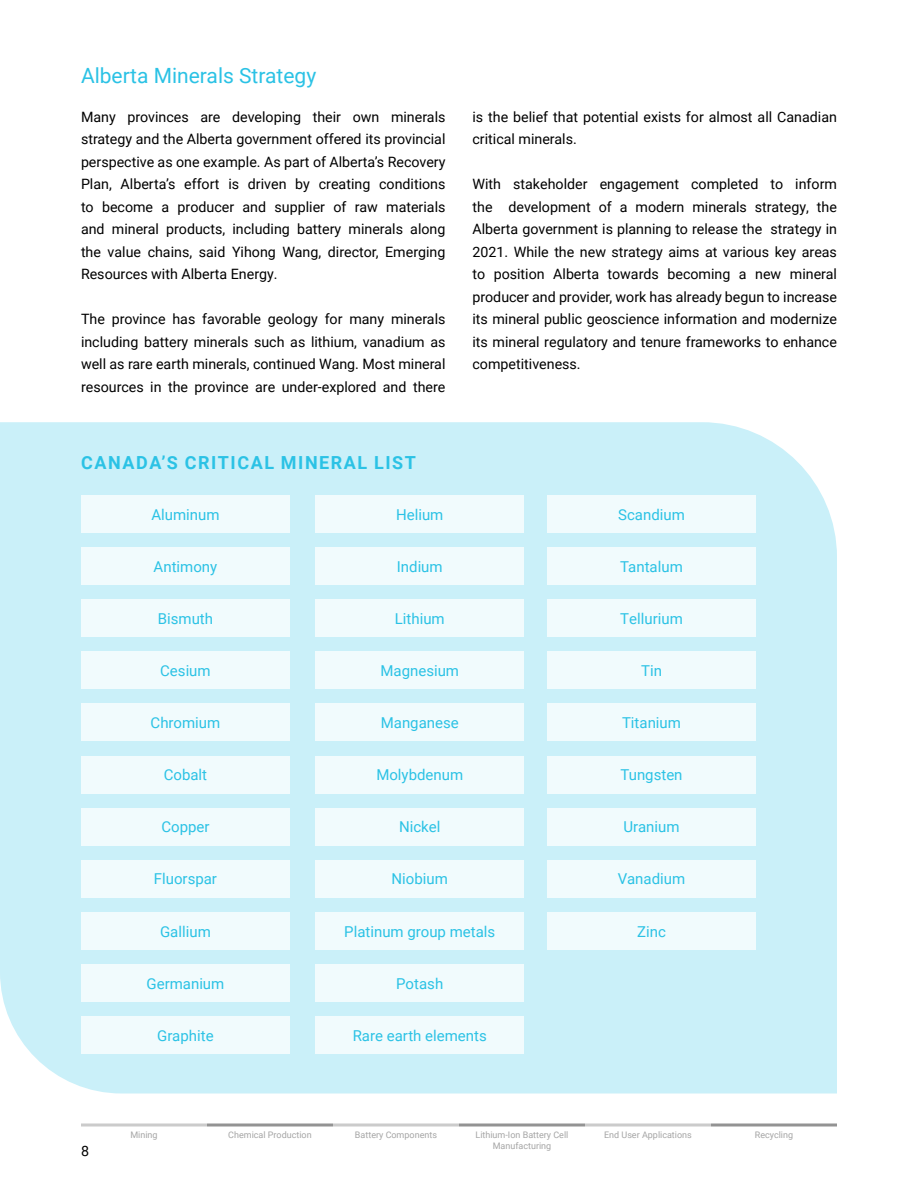
<style>
.page{position:relative;width:918px;height:1188px;background:#fff}
.page>*{position:absolute;margin:0;border:0;box-sizing:border-box;transform-origin:0 0}
.t1{font:21px "Roboto";color:#2bc2e5}
.t2{font:700 18px "Roboto";letter-spacing:.085em;color:#2bc2e5}
.t3{font:15px "Roboto";color:#2bc2e5}
.t4{font:14.25px/22.5px "Roboto";color:#000;text-align:justify}
.t5{font:9px/10.8px "Roboto";color:#a5a5a5;text-align:center}
</style>
<div class="page">
<div style="left:0;top:422px;width:837px;height:672px;background:#caf0f9"></div>
<div style="left:81px;top:1016px;width:209px;height:38px;background:#f1fbfd"></div>
<div style="left:81px;top:912px;width:209px;height:38px;background:#f1fbfd"></div>
<div style="left:81px;top:964px;width:209px;height:38px;background:#f1fbfd"></div>
<div style="left:81px;top:495px;width:209px;height:38px;background:#f1fbfd"></div>
<div style="left:547px;top:651px;width:209px;height:38px;background:#f1fbfd"></div>
<div style="left:315px;top:495px;width:209px;height:38px;background:#f1fbfd"></div>
<div style="left:547px;top:808px;width:209px;height:38px;background:#f1fbfd"></div>
<div style="left:81px;top:599px;width:209px;height:38px;background:#f1fbfd"></div>
<div style="left:315px;top:912px;width:209px;height:38px;background:#f1fbfd"></div>
<div style="left:81px;top:756px;width:209px;height:37px;background:#f1fbfd"></div>
<div style="left:315px;top:756px;width:209px;height:37px;background:#f1fbfd"></div>
<div style="left:547px;top:756px;width:209px;height:37px;background:#f1fbfd"></div>
<div style="left:315px;top:599px;width:209px;height:38px;background:#f1fbfd"></div>
<div style="left:81px;top:547px;width:209px;height:38px;background:#f1fbfd"></div>
<div style="left:315px;top:860px;width:209px;height:38px;background:#f1fbfd"></div>
<div style="left:81px;top:704px;width:209px;height:37px;background:#f1fbfd"></div>
<div style="left:315px;top:1016px;width:209px;height:38px;background:#f1fbfd"></div>
<div style="left:315px;top:651px;width:209px;height:38px;background:#f1fbfd"></div>
<div style="left:81px;top:860px;width:209px;height:38px;background:#f1fbfd"></div>
<div style="left:547px;top:704px;width:209px;height:37px;background:#f1fbfd"></div>
<div style="left:315px;top:547px;width:209px;height:38px;background:#f1fbfd"></div>
<div style="left:547px;top:860px;width:209px;height:38px;background:#f1fbfd"></div>
<div style="left:547px;top:495px;width:209px;height:38px;background:#f1fbfd"></div>
<div style="left:315px;top:704px;width:209px;height:37px;background:#f1fbfd"></div>
<div style="left:315px;top:808px;width:209px;height:38px;background:#f1fbfd"></div>
<div style="left:81px;top:651px;width:209px;height:38px;background:#f1fbfd"></div>
<div style="left:315px;top:964px;width:209px;height:38px;background:#f1fbfd"></div>
<div style="left:81px;top:808px;width:209px;height:38px;background:#f1fbfd"></div>
<div style="left:547px;top:912px;width:209px;height:38px;background:#f1fbfd"></div>
<div style="left:547px;top:547px;width:209px;height:38px;background:#f1fbfd"></div>
<div style="left:547px;top:599px;width:209px;height:38px;background:#f1fbfd"></div>
<hr style="left:81px;top:1124px;width:126px;height:2px;background:#cbcbcb">
<hr style="left:207px;top:1124px;width:126px;height:2px;background:#939393">
<hr style="left:333px;top:1124px;width:126px;height:2px;background:#cbcbcb">
<hr style="left:459px;top:1124px;width:126px;height:2px;background:#939393">
<hr style="left:585px;top:1124px;width:126px;height:2px;background:#cbcbcb">
<hr style="left:711px;top:1124px;width:126px;height:2px;background:#939393">
<h1 class="t1" style="left:81px;top:61px;width:237px">Alberta Minerals Strategy</h1>
<p class="t4" style="left:81px;top:105px;width:366px">Many provinces are developing their own minerals strategy and the Alberta government offered its provincial perspective as one example. As part of Alberta’s Recovery Plan, Alberta’s effort is driven by creating conditions to become a producer and supplier of raw materials and mineral products, including battery minerals along the value chains, said Yihong Wang, director, Emerging Resources with Alberta Energy.</p>
<p class="t4" style="left:81px;top:307px;width:366px">The province has favorable geology for many minerals including battery minerals such as lithium, vanadium as well as rare earth minerals, continued Wang. Most mineral resources in the province are under-explored and there</p>
<p class="t4" style="left:473px;top:105px;width:366px">is the belief that potential exists for almost all Canadian critical minerals.</p>
<p class="t4" style="left:473px;top:172px;width:366px">With stakeholder engagement completed to inform the development of a modern minerals strategy, the Alberta government is planning to release the strategy in 2021. While the new strategy aims at various key areas to position Alberta towards becoming a new mineral producer and provider, work has already begun to increase its mineral public geoscience information and modernize its mineral regulatory and tenure frameworks to enhance competitiveness.</p>
<p class="t2" style="left:81px;top:450px;width:336px">CANADA’S CRITICAL MINERAL LIST</p>
<p class="t3" style="left:151px;top:504px;width:70px">Aluminum</p>
<p class="t3" style="left:396px;top:504px;width:49px">Helium</p>
<p class="t3" style="left:618px;top:504px;width:68px">Scandium</p>
<p class="t3" style="left:154px;top:556px;width:65px">Antimony</p>
<p class="t3" style="left:397px;top:556px;width:47px">Indium</p>
<p class="t3" style="left:620px;top:556px;width:64px">Tantalum</p>
<p class="t3" style="left:158px;top:608px;width:57px">Bismuth</p>
<p class="t3" style="left:395px;top:608px;width:51px">Lithium</p>
<p class="t3" style="left:620px;top:608px;width:64px">Tellurium</p>
<p class="t3" style="left:160px;top:660px;width:52px">Cesium</p>
<p class="t3" style="left:380px;top:660px;width:80px">Magnesium</p>
<p class="t3" style="left:641px;top:660px;width:22px">Tin</p>
<p class="t3" style="left:151px;top:712px;width:71px">Chromium</p>
<p class="t3" style="left:381px;top:712px;width:80px">Manganese</p>
<p class="t3" style="left:622px;top:712px;width:60px">Titanium</p>
<p class="t3" style="left:164px;top:764px;width:45px">Cobalt</p>
<p class="t3" style="left:376px;top:764px;width:88px">Molybdenum</p>
<p class="t3" style="left:620px;top:764px;width:64px">Tungsten</p>
<p class="t4" style="left:81px;top:1139px;width:10px">8</p>
<p class="t3" style="left:161px;top:817px;width:50px">Copper</p>
<p class="t3" style="left:399px;top:817px;width:43px">Nickel</p>
<p class="t3" style="left:624px;top:817px;width:57px">Uranium</p>
<p class="t3" style="left:154px;top:869px;width:65px">Fluorspar</p>
<p class="t3" style="left:392px;top:869px;width:58px">Niobium</p>
<p class="t3" style="left:618px;top:869px;width:69px">Vanadium</p>
<p class="t3" style="left:160px;top:921px;width:52px">Gallium</p>
<p class="t3" style="left:344px;top:921px;width:153px">Platinum group metals</p>
<p class="t3" style="left:637px;top:921px;width:30px">Zinc</p>
<p class="t3" style="left:147px;top:973px;width:79px">Germanium</p>
<p class="t3" style="left:396px;top:973px;width:48px">Potash</p>
<p class="t3" style="left:157px;top:1025px;width:58px">Graphite</p>
<p class="t3" style="left:353px;top:1025px;width:136px">Rare earth elements</p>
<p class="t5" style="left:130px;top:1129px;width:29px">Mining</p>
<p class="t5" style="left:228px;top:1129px;width:85px">Chemical Production</p>
<p class="t5" style="left:355px;top:1129px;width:84px">Battery Components</p>
<p class="t5" style="left:476px;top:1129px;width:94px">Lithium-Ion Battery Cell<br>Manufacturing</p>
<p class="t5" style="left:604px;top:1129px;width:89px">End User Applications</p>
<p class="t5" style="left:755px;top:1129px;width:40px">Recycling</p>
</div>
